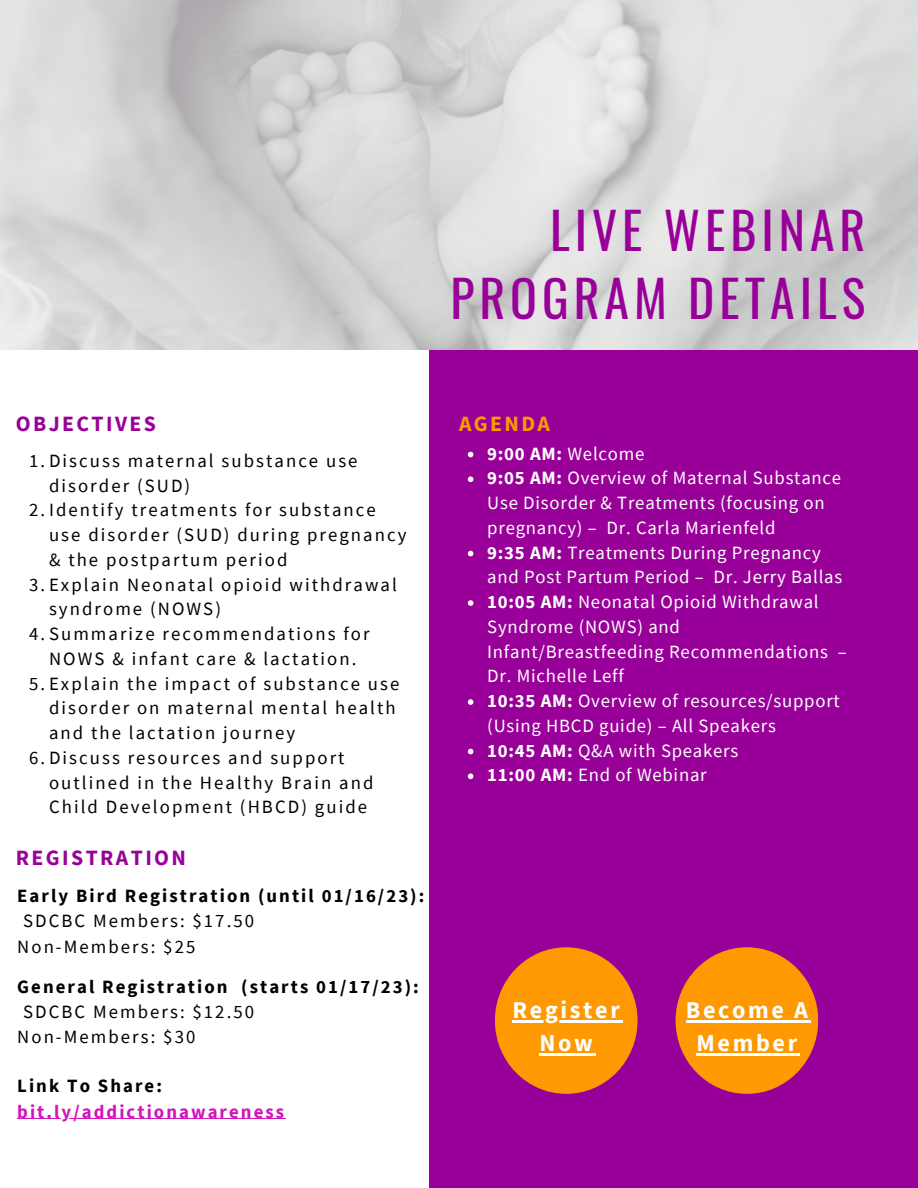
<style>
.page{position:relative;width:918px;height:1188px;background:#fff}
.page>*{position:absolute;margin:0;border:0;box-sizing:border-box;transform-origin:0 0}
.t1{font:49.8px/68.7px "Oswald";letter-spacing:.1em;color:#909;text-align:right}
.t2{font:700 24.15px/32.7px "Source Sans Pro";letter-spacing:.11em;color:#fff;text-align:center}
.t3{font:700 21.75px "Source Sans Pro";letter-spacing:.11em;color:#909}
.t4{font:700 21.75px "Source Sans Pro";letter-spacing:.11em;color:#fe9901}
.t5{font:18.75px/25.3px "Source Sans Pro";letter-spacing:.11em;color:#000}
.t6{font:18.75px/24.8px "Source Sans Pro";letter-spacing:.04em;color:#fff}
.t7{font:700 18.75px "Source Sans Pro";letter-spacing:.11em;color:#000}
.t8{font:700 18.75px "Source Sans Pro";letter-spacing:.11em;color:#d414bb}
.s1{font-weight:700}
</style>
<div class="page">
<div style="left:430px;top:350px;width:488px;height:838px;background:#909"></div>
<div style="left:495px;top:947px;width:143px;height:147px;background:#fe9901;border-radius:50%"></div>
<hr style="left:513px;top:1021px;width:110px;height:2px;background:#fff">
<hr style="left:540px;top:1053px;width:56px;height:3px;background:#fff">
<div style="left:676px;top:947px;width:142px;height:147px;background:#fe9901;border-radius:50%"></div>
<hr style="left:686px;top:1021px;width:125px;height:2px;background:#fff">
<hr style="left:697px;top:1053px;width:103px;height:3px;background:#fff">
<hr style="left:17px;top:1118px;width:269px;height:1px;background:#d414bb">
<svg style="left:468px;top:452px;width:5px;height:5px"></svg>
<svg style="left:468px;top:476px;width:5px;height:6px"></svg>
<svg style="left:468px;top:551px;width:5px;height:5px"></svg>
<svg style="left:468px;top:600px;width:5px;height:6px"></svg>
<svg style="left:468px;top:699px;width:5px;height:6px"></svg>
<svg style="left:468px;top:749px;width:5px;height:5px"></svg>
<svg style="left:468px;top:773px;width:5px;height:6px"></svg>
<h1 class="t1" style="left:451px;top:194px;width:416px">LIVE WEBINAR<br>PROGRAM DETAILS</h1>
<p class="t3" style="left:16px;top:409px;width:142px">OBJECTIVES</p>
<p class="t5" style="left:29px;top:447px;width:330px">1.Discuss maternal substance use</p>
<p class="t5" style="left:49px;top:472px;width:143px">disorder (SUD)</p>
<p class="t5" style="left:29px;top:497px;width:348px">2.Identify treatments for substance</p>
<p class="t5" style="left:49px;top:522px;width:359px">use disorder (SUD) during pregnancy</p>
<p class="t5" style="left:49px;top:546px;width:240px">&amp; the postpartum period</p>
<p class="t5" style="left:29px;top:571px;width:369px">3.Explain Neonatal opioid withdrawal</p>
<p class="t5" style="left:49px;top:596px;width:174px">syndrome (NOWS)</p>
<p class="t5" style="left:29px;top:621px;width:342px">4.Summarize recommendations for</p>
<p class="t5" style="left:49px;top:645px;width:309px">NOWS &amp; infant care &amp; lactation.</p>
<p class="t5" style="left:29px;top:670px;width:372px">5.Explain the impact of substance use</p>
<p class="t5" style="left:49px;top:695px;width:348px">disorder on maternal mental health</p>
<p class="t5" style="left:49px;top:720px;width:248px">and the lactation journey</p>
<p class="t5" style="left:29px;top:744px;width:317px">6.Discuss resources and support</p>
<p class="t5" style="left:49px;top:769px;width:326px">outlined in the Healthy Brain and</p>
<p class="t5" style="left:49px;top:794px;width:320px">Child Development (HBCD) guide</p>
<p class="t3" style="left:16px;top:844px;width:172px">REGISTRATION</p>
<p class="t7" style="left:17px;top:883px;width:409px">Early Bird Registration (until 01/16/23):</p>
<p class="t5" style="left:17px;top:908px;width:238px;text-indent:6px">SDCBC Members: $17.50<br>Non-Members: $25</p>
<p class="t7" style="left:17px;top:974px;width:403px">General Registration (starts 01/17/23):</p>
<p class="t5" style="left:17px;top:999px;width:238px;text-indent:6px">SDCBC Members: $12.50<br>Non-Members: $30</p>
<p class="t7" style="left:17px;top:1074px;width:146px">Link To Share:</p>
<p class="t8" style="left:17px;top:1099px;width:268px">bit.ly/addictionawareness</p>
<p class="t4" style="left:459px;top:409px;width:93px">AGENDA</p>
<p class="t6" style="left:487px;top:441px;width:361px"><span class="s1">9:00 AM:</span> Welcome<br><span class="s1">9:05 AM:</span> Overview of Maternal Substance<br>Use Disorder &amp; Treatments (focusing on pregnancy) – Dr. Carla Marienfeld<br><span class="s1">9:35 AM:</span> Treatments During Pregnancy and Post Partum Period – Dr. Jerry Ballas<br><span class="s1">10:05 AM:</span> Neonatal Opioid Withdrawal<br>Syndrome (NOWS) and<br>Infant/Breastfeeding Recommendations –<br>Dr. Michelle Leff<br><span class="s1">10:35 AM:</span> Overview of resources/support (Using HBCD guide) – All Speakers<br><span class="s1">10:45 AM:</span> Q&amp;A with Speakers<br><span class="s1">11:00 AM:</span> End of Webinar</p>
<p class="t2" style="left:513px;top:994px;width:109px">Register<br>Now</p>
<p class="t2" style="left:686px;top:994px;width:124px">Become A<br>Member</p>
</div>
